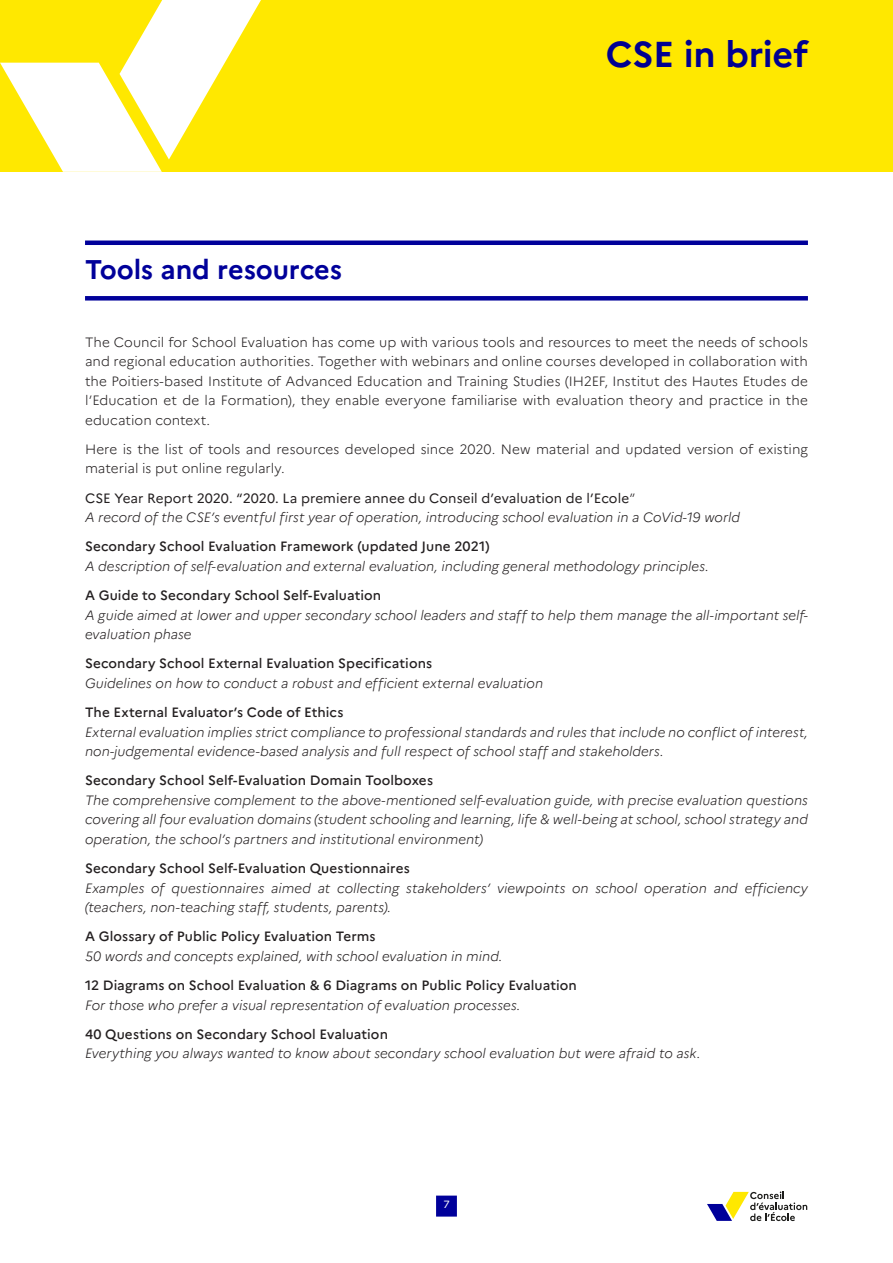
<style>
.page{position:relative;width:893px;height:1263px;background:#fff}
.page>*{position:absolute;margin:0;border:0;box-sizing:border-box;transform-origin:0 0}
.t1{font:700 36px "Marianne";letter-spacing:-.01em;color:#000091}
.titre_N0{font:700 27px "Marianne";letter-spacing:-.005em;color:#00009a}
.texte_courant{font:italic 300 13.5px/19.5px "Marianne";color:#231f20}
.texte_courant-2{font:300 13.5px/19.5px "Marianne";color:#231f20;text-align:justify}
.texte_courant-3{font:500 13.5px "Marianne";letter-spacing:.005em;color:#231f20}
.texte_courant-4{font:13.5px "Marianne";color:#231f20}
.t2{font:10.5px "Marianne";color:#fff}
.s1{font-weight:300}
.s2{font-style:normal}
</style>
<div class="page">
<div style="left:0;top:0;width:893px;height:171px;background:#ffe800"></div>
<svg style="left:0;top:0;width:270px;height:172px"></svg>
<div style="left:85px;top:240px;width:723px;height:5px;background:#00009a"></div>
<div style="left:85px;top:296px;width:723px;height:5px;background:#00009a"></div>
<svg style="left:707px;top:1191px;width:100px;height:30px"></svg>
<div style="left:436px;top:1195px;width:21px;height:21px;background:#00009a"></div>
<p class="titre_N0" style="left:85px;top:253px;width:259px">Tools and resources</p>
<h1 class="t1" style="left:606px;top:32px;width:204px">CSE in brief</h1>
<p class="texte_courant-2" style="left:85px;top:332px;width:724px">The Council for School Evaluation has come up with various tools and resources to meet the needs of schools and regional education authorities. Together with webinars and online courses developed in collaboration with the Poitiers-based Institute of Advanced Education and Training Studies (IH2EF, Institut des Hautes Etudes de l’Education et de la Formation), they enable everyone familiarise with evaluation theory and practice in the education context.</p>
<p class="texte_courant-2" style="left:85px;top:439px;width:724px">Here is the list of tools and resources developed since 2020. New material and updated version of existing material is put online regularly.</p>
<p class="texte_courant-4" style="left:85px;top:489px;width:552px">CSE Year Report 2020. “2020. La premiere annee du Conseil d’evaluation de l’Ecole<span class="s1">”</span></p>
<p class="texte_courant" style="left:85px;top:506px;width:657px">A record of the CSE’s eventful first year of operation, introducing school evaluation in a CoVid-19 world</p>
<p class="texte_courant-3" style="left:85px;top:538px;width:406px">Secondary School Evaluation Framework (updated June 2021)</p>
<p class="texte_courant" style="left:85px;top:555px;width:625px">A description of self-evaluation and external evaluation, including general methodology principles<span class="s2">.</span></p>
<p class="texte_courant-3" style="left:85px;top:587px;width:298px">A Guide to Secondary School Self-Evaluation</p>
<p class="texte_courant" style="left:85px;top:604px;width:724px">A guide aimed at lower and upper secondary school leaders and staff to help them manage the all-important self&shy;evaluation phase</p>
<p class="texte_courant-3" style="left:85px;top:655px;width:349px">Secondary School External Evaluation Specifications</p>
<p class="texte_courant" style="left:85px;top:672px;width:460px">Guidelines on how to conduct a robust and efficient external evaluation</p>
<p class="texte_courant-3" style="left:85px;top:704px;width:260px">The External Evaluator’s Code of Ethics</p>
<p class="texte_courant" style="left:85px;top:721px;width:724px">External evaluation implies strict compliance to professional standards and rules that include no conflict of interest, non-judgemental evidence-based analysis and full respect of school staff and stakeholders.</p>
<p class="texte_courant-3" style="left:85px;top:772px;width:350px">Secondary School Self-Evaluation Domain Toolboxes</p>
<p class="texte_courant" style="left:85px;top:789px;width:724px;text-align:justify">The comprehensive complement to the above-mentioned self-evaluation guide, with precise evaluation questions covering all four evaluation domains (student schooling and learning, life &amp; well-being at school, school strategy and operation, the school’s partners and institutional environment)</p>
<p class="texte_courant-3" style="left:85px;top:860px;width:326px">Secondary School Self-Evaluation Questionnaires</p>
<p class="texte_courant" style="left:85px;top:877px;width:724px">Examples of questionnaires aimed at collecting stakeholders’ viewpoints on school operation and efficiency (teachers, non-teaching staff, students, parents).</p>
<p class="texte_courant-3" style="left:85px;top:928px;width:292px">A Glossary of Public Policy Evaluation Terms</p>
<p class="texte_courant" style="left:85px;top:945px;width:419px">50 words and concepts explained, with school evaluation in mind.</p>
<p class="texte_courant-3" style="left:85px;top:977px;width:493px">12 Diagrams on School Evaluation &amp; 6 Diagrams on Public Policy Evaluation</p>
<p class="texte_courant" style="left:85px;top:994px;width:437px">For those who prefer a visual representation of evaluation processes.</p>
<p class="texte_courant-3" style="left:85px;top:1026px;width:304px">40 Questions on Secondary School Evaluation</p>
<p class="texte_courant" style="left:85px;top:1043px;width:617px">Everything you always wanted to know about secondary school evaluation but were afraid to ask<span class="s2">.</span></p>
<p class="t2" style="left:443px;top:1198px;width:8px">7</p>
</div>
